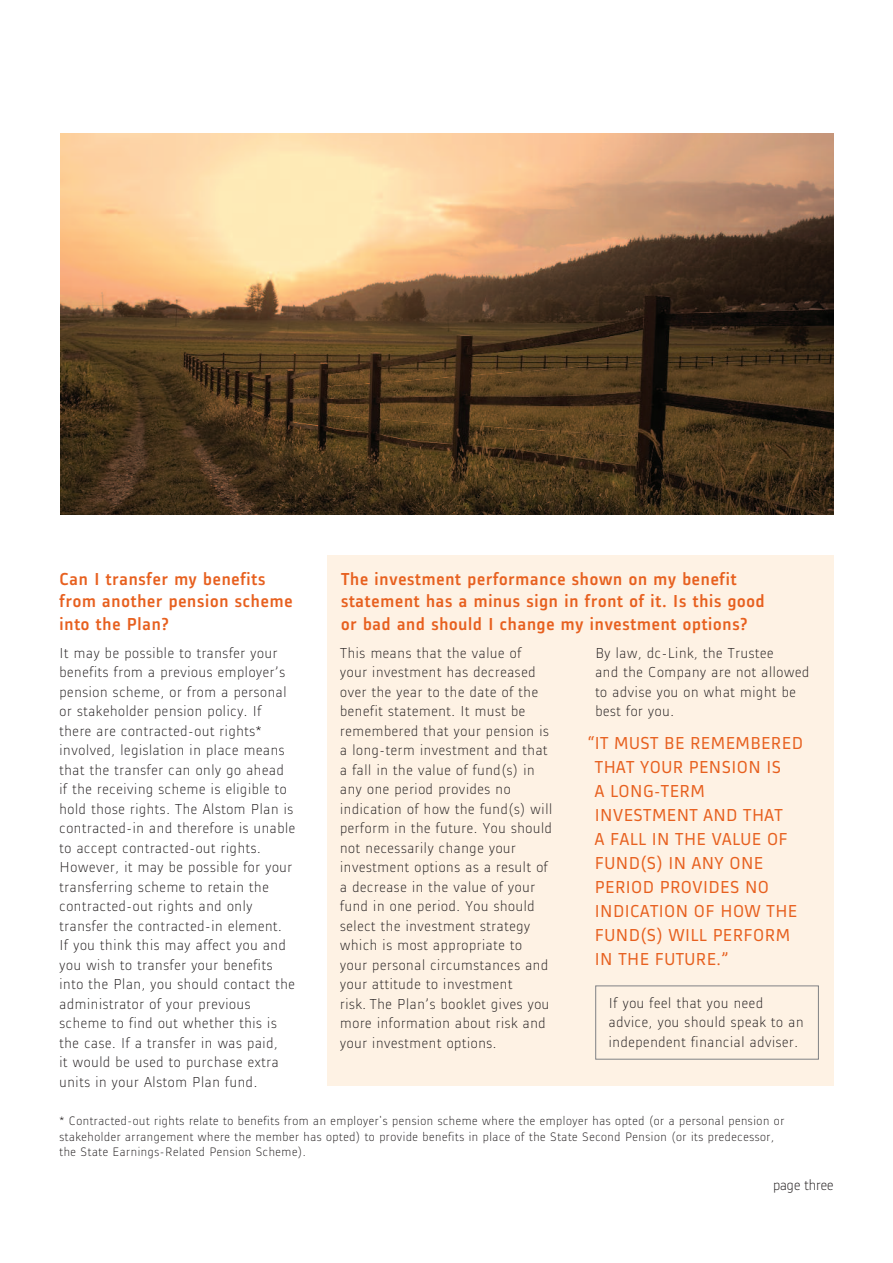
<style>
.page{position:relative;width:893px;height:1263px;background:#fff}
.page>*{position:absolute;margin:0;border:0;box-sizing:border-box;transform-origin:0 0}
.t1{font:500 18px/22.5px "Alstom";letter-spacing:.045em;color:#e7601f}
.t2{font:18px/24px "Alstom";letter-spacing:.025em;color:#e7601f}
.t3{font:300 15px/19.5px "Alstom";letter-spacing:.045em;color:#231f20}
.t4{font:300 15px "Alstom";color:#231f20}
.t5{font:300 12.75px/15.8px "Alstom";letter-spacing:.045em;color:#231f20}
</style>
<div class="page">
<div style="left:327px;top:555px;width:506px;height:531px;background:#fef2e4"></div>
<img style="left:60px;top:134px;width:773px;height:381px">
<div style="left:595px;top:985px;width:224px;height:74px;border:1px solid #808285"></div>
<p class="t1" style="left:60px;top:566px;width:234px">Can I transfer my benefits from another pension scheme into the Plan?</p>
<p class="t3" style="left:60px;top:641px;width:237px">It may be possible to transfer your benefits from a previous employer’s pension scheme, or from a personal or stakeholder pension policy. If there are contracted-out rights* involved, legislation in place means that the transfer can only go ahead<br>if the receiving scheme is eligible to hold those rights. The Alstom Plan is contracted-in and therefore is unable to accept contracted-out rights.<br>However, it may be possible for your transferring scheme to retain the contracted-out rights and only transfer the contracted-in element.<br>If you think this may affect you and you wish to transfer your benefits into the Plan, you should contact the administrator of your previous scheme to find out whether this is the case. If a transfer in was paid,<br>it would be used to purchase extra units in your Alstom Plan fund.</p>
<p class="t1" style="left:341px;top:566px;width:425px">The investment performance shown on my benefit statement has a minus sign in front of it. Is this good or bad and should I change my investment options?</p>
<p class="t3" style="left:340px;top:642px;width:213px">This means that the value of<br>your investment has decreased over the year to the date of the benefit statement. It must be remembered that your pension is a long-term investment and that a fall in the value of fund(s) in any one period provides no indication of how the fund(s) will perform in the future. You should not necessarily change your investment options as a result of a decrease in the value of your fund in one period. You should select the investment strategy which is most appropriate to your personal circumstances and your attitude to investment<br>risk. The Plan’s booklet gives you more information about risk and your investment options.</p>
<p class="t3" style="left:595px;top:642px;width:215px">By law, dc-Link, the Trustee<br>and the Company are not allowed to advise you on what might be best for you.</p>
<p class="t2" style="left:595px;top:730px;width:210px;text-indent:-8px">“IT MUST BE REMEMBERED<br>THAT YOUR PENSION IS<br>A LONG-TERM<br>INVESTMENT AND THAT<br>A FALL IN THE VALUE OF<br>FUND(S) IN ANY ONE<br>PERIOD PROVIDES NO<br>INDICATION OF HOW THE<br>FUND(S) WILL PERFORM<br>IN THE FUTURE.”</p>
<p class="t3" style="left:609px;top:991px;width:196px">If you feel that you need advice, you should speak to an independent financial adviser.</p>
<p class="t5" style="left:60px;top:1112px;width:726px">* Contracted-out rights relate to benefits from an employer's pension scheme where the employer has opted (or a personal pension or stakeholder arrangement where the member has opted) to provide benefits in place of the State Second Pension (or its predecessor, the State Earnings-Related Pension Scheme).</p>
<p class="t4" style="left:773px;top:1174px;width:62px">page three</p>
</div>
